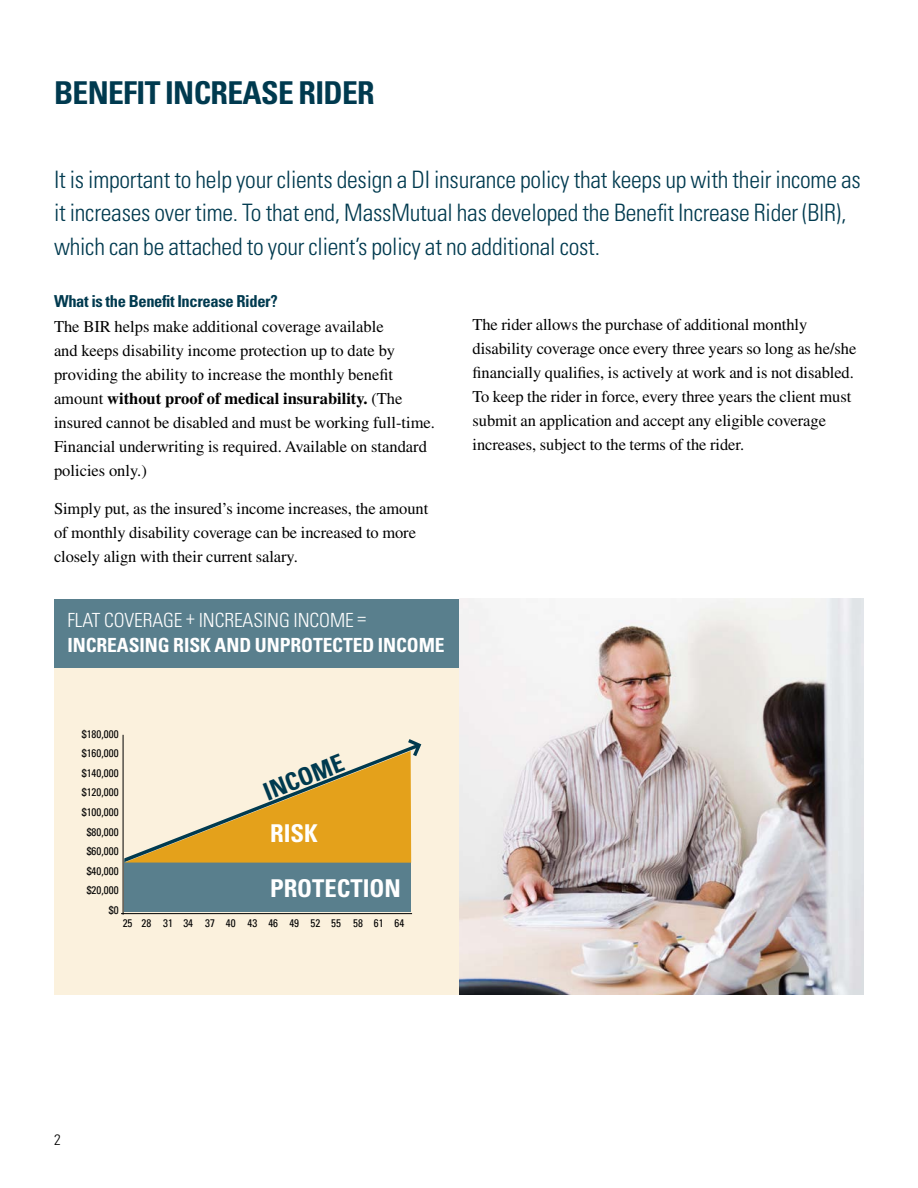
<style>
.page{position:relative;width:918px;height:1188px;background:#fff}
.page>*{position:absolute;margin:0;border:0;box-sizing:border-box;transform-origin:0 0}
.t1{font:700 condensed 31.5px "Univers LT Std";letter-spacing:-.02em;color:#003a4f}
.t2{font:700 condensed 24.6px "Univers LT Std";color:#fff}
.t3{font:700 condensed 24.6px "Univers LT Std";color:#003a4f}
.t4{font:300 condensed 24px/33.2px "Univers LT Std";letter-spacing:-.01em;color:#003a4f}
.t5{font:700 condensed 19.5px "Univers LT Std";letter-spacing:-.005em;color:#fff}
.t6{font:300 condensed 19.5px "Univers LT Std";letter-spacing:-.005em;color:#fff}
.t7{font:16.5px/24px "Times LT Std";letter-spacing:-.005em;color:#000}
.t8{font:700 condensed 16.5px "Univers LT Std";letter-spacing:-.02em;color:#003a4f}
.t9{font:300 condensed 15px "Univers LT Std";color:#000}
.t10{font:condensed 10.95px/19.5px "Univers LT Std";color:#000;text-align:right}
.s1{font-weight:700}
</style>
<div class="page">
<div style="left:54px;top:599px;width:405px;height:396px;background:#fbf1dd"></div>
<hr style="left:123px;top:735px;width:1px;height:180px;background:#000">
<hr style="left:121px;top:913px;width:291px;height:1px;background:#000">
<div style="left:124px;top:863px;width:287px;height:49px;background:#597f8d"></div>
<svg style="left:124px;top:739px;width:297px;height:124px"></svg>
<div style="left:54px;top:599px;width:405px;height:68px;background:#597f8d"></div>
<img style="left:459px;top:599px;width:405px;height:396px">
<h1 class="t1" style="left:54px;top:73px;width:322px">BENEFIT INCREASE RIDER</h1>
<p class="t4" style="left:54px;top:163px;width:808px">It is important to help your clients design a DI insurance policy that keeps up with their income as it increases over time. To that end, MassMutual has developed the Benefit Increase Rider (BIR), which can be attached to your client’s policy at no additional cost.</p>
<p class="t8" style="left:54px;top:291px;width:225px">What is the Benefit Increase Rider?</p>
<p class="t7" style="left:54px;top:315px;width:383px">The BIR helps make additional coverage available<br>and keeps disability income protection up to date by providing the ability to increase the monthly benefit amount <span class="s1">without proof of medical insurability.</span> (The insured cannot be disabled and must be working full-time.<br>Financial underwriting is required. Available on standard policies only.)</p>
<p class="t7" style="left:54px;top:496px;width:376px">Simply put, as the insured’s income increases, the amount of monthly disability coverage can be increased to more closely align with their current salary.</p>
<p class="t7" style="left:472px;top:313px;width:385px">The rider allows the purchase of additional monthly disability coverage once every three years so long as he/she financially qualifies, is actively at work and is not disabled.<br>To keep the rider in force, every three years the client must submit an application and accept any eligible coverage increases, subject to the terms of the rider.</p>
<p class="t6" style="left:68px;top:608px;width:300px">FLAT COVERAGE + INCREASING INCOME =</p>
<p class="t5" style="left:68px;top:633px;width:379px">INCREASING RISK AND UNPROTECTED INCOME</p>
<p class="t10" style="left:82px;top:724px;width:38px">$180,000 $160,000 $140,000 $120,000 $100,000 $80,000 $60,000 $40,000 $20,000 $0</p>
<h2 class="t3" style="left:259px;top:778px;width:86px;rotate:-21deg">INCOME</h2>
<h2 class="t2" style="left:270px;top:819px;width:49px">RISK</h2>
<h2 class="t2" style="left:270px;top:873px;width:132px">PROTECTION</h2>
<p class="t10" style="left:123px;top:913px;width:283px">25 28 31 34 37 40 43 46 49 52 55 58 61 64</p>
<p class="t9" style="left:54px;top:1131px;width:8px">2</p>
</div>
